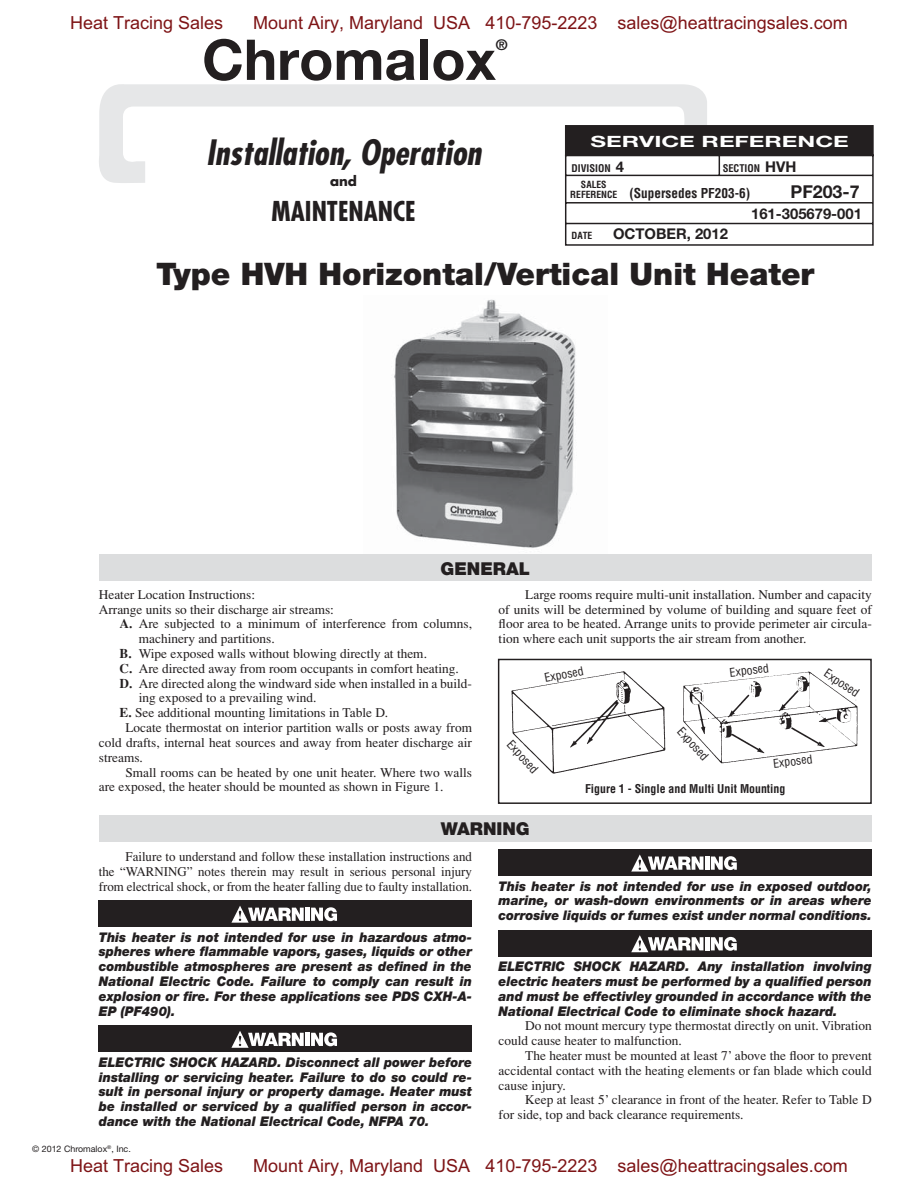
<style>
.page{position:relative;width:918px;height:1188px;background:#fff}
.page>*{position:absolute;margin:0;border:0;box-sizing:border-box;transform-origin:0 0}
.t1{font:700 56.25px "Helvetica Neue";color:#231f20}
.t2{font:italic 700 condensed 34.05px "Futura";color:#231f20}
.t3{font:900 31.05px "Helvetica Neue";color:#231f20}
.t4{font:700 condensed 26.7px "Futura";color:#231f20}
.t5{font:18px "Arial";color:#7e1416}
.t6{font:900 17.7px "Helvetica Neue";color:#231f20}
.t7{font:700 17.7px "Helvetica Neue";color:#231f20}
.t8{font:700 15.6px "Helvetica Neue";color:#fff;scale:1.55 1}
.t9{font:700 14.85px "Helvetica Neue";color:#231f20}
.t10{font:13.35px/14.9px "Times";color:#231f20;text-align:justify}
.t11{font:italic 900 13.35px/14.9px "Helvetica Neue";color:#231f20;text-align:justify;scale:.95 1}
.t12{font:700 condensed 13.35px "Helvetica";color:#231f20}
.t13{font:700 13.35px "Futura";color:#231f20}
.t14{font:condensed 11.85px "Helvetica";color:#231f20}
.t15{font:700 condensed 11.85px "Helvetica";color:#231f20}
.t16{font:700 condensed 10.35px "Helvetica";color:#231f20}
.t17{font:700 condensed 9.6px/10.4px "Helvetica";color:#231f20;text-align:center}
.t18{font:8.85px "Helvetica Neue";color:#231f20}
.s1{font-family:"Helvetica Neue";font-stretch:normal;font-size:14.85px}
.s2{font-weight:700}
</style>
<div class="page">
<svg style="left:99px;top:84px;width:608px;height:99px"></svg>
<svg style="left:564px;top:124px;width:310px;height:122px"></svg>
<img style="left:394px;top:299px;width:182px;height:249px">
<img style="left:511px;top:671px;width:347px;height:103px">
<div style="left:498px;top:659px;width:374px;height:145px;border:1px solid #231f20"></div>
<div style="left:99px;top:815px;width:773px;height:27px;background:#dcddde"></div>
<div style="left:99px;top:900px;width:373px;height:27px;background:#231f20"></div>
<hr style="left:305px;top:908px;width:4px;height:13px;background:#fff">
<svg style="left:311px;top:907px;width:26px;height:14px"></svg>
<svg style="left:231px;top:906px;width:73px;height:17px"></svg>
<div style="left:99px;top:1025px;width:373px;height:27px;background:#231f20"></div>
<hr style="left:305px;top:1033px;width:4px;height:13px;background:#fff">
<svg style="left:311px;top:1032px;width:26px;height:14px"></svg>
<svg style="left:231px;top:1031px;width:73px;height:17px"></svg>
<div style="left:499px;top:849px;width:373px;height:27px;background:#231f20"></div>
<hr style="left:705px;top:857px;width:4px;height:13px;background:#fff">
<svg style="left:711px;top:856px;width:26px;height:14px"></svg>
<svg style="left:631px;top:855px;width:72px;height:17px"></svg>
<div style="left:499px;top:930px;width:373px;height:26px;background:#231f20"></div>
<hr style="left:705px;top:937px;width:4px;height:13px;background:#fff">
<svg style="left:711px;top:937px;width:26px;height:14px"></svg>
<svg style="left:631px;top:935px;width:72px;height:17px"></svg>
<div style="left:99px;top:554px;width:773px;height:27px;background:#dcddde"></div>
<h3 class="t5" style="left:70px;top:16px;width:155px">Heat Tracing Sales</h3>
<h3 class="t5" style="left:253px;top:16px;width:596px">Mount Airy, Maryland USA 410-795-2223 sales@heattracingsales.com</h3>
<h1 class="t1" style="left:202px;top:40px;width:295px">Chromalox</h1>
<p class="t9" style="left:496px;top:40px;width:13px">®</p>
<h2 class="t2" style="left:206px;top:138px;width:276px">Installation, Operation</h2>
<p class="t13" style="left:330px;top:175px;width:28px">and</p>
<h3 class="t4" style="left:272px;top:200px;width:145px">MAINTENANCE</h3>
<p class="t8" style="left:591px;top:135px;width:168px">SERVICE REFERENCE</p>
<h3 class="t7" style="left:790px;top:185px;width:71px">PF203-7</h3>
<p class="t9" style="left:751px;top:208px;width:112px">161-305679-001</p>
<p class="t9" style="left:613px;top:228px;width:116px">OCTOBER, 2012</p>
<p class="t16" style="left:572px;top:164px;width:54px">DIVISION <span class="s1">4</span></p>
<p class="t16" style="left:723px;top:164px;width:75px">SECTION <span class="s1">HVH</span></p>
<p class="t17" style="left:570px;top:180px;width:49px">SALES<br>REFERENCE</p>
<p class="t17" style="left:572px;top:231px;width:22px">DATE</p>
<p class="t12" style="left:629px;top:188px;width:123px">(Supersedes PF203-6)</p>
<h3 class="t3" style="left:156px;top:263px;width:660px">Type HVH Horizontal/Vertical Unit Heater</h3>
<h3 class="t6" style="left:441px;top:562px;width:91px">GENERAL</h3>
<p class="t10" style="left:99px;top:588px;width:158px">Heater Location Instructions:</p>
<p class="t10" style="left:99px;top:603px;width:237px">Arrange units so their discharge air streams:</p>
<p class="t10" style="left:120px;top:618px;width:354px"><span class="s2">A.</span> Are subjected to a minimum of interference from columns,</p>
<p class="t10" style="left:139px;top:633px;width:137px">machinery and partitions.</p>
<p class="t10" style="left:120px;top:647px;width:309px"><span class="s2">B.</span> Wipe exposed walls without blowing directly at them.</p>
<p class="t10" style="left:120px;top:662px;width:341px"><span class="s2">C.</span> Are directed away from room occupants in comfort heating.</p>
<p class="t10" style="left:120px;top:677px;width:354px"><span class="s2">D.</span> Are directed along the windward side when installed in a build-</p>
<p class="t10" style="left:139px;top:692px;width:179px">ing exposed to a prevailing wind.</p>
<p class="t10" style="left:120px;top:707px;width:270px"><span class="s2">E.</span> See additional mounting limitations in Table D.</p>
<p class="t10" style="left:126px;top:721px;width:348px">Locate thermostat on interior partition walls or posts away from</p>
<p class="t10" style="left:99px;top:736px;width:375px">cold drafts, internal heat sources and away from heater discharge air</p>
<p class="t10" style="left:99px;top:751px;width:46px">streams.</p>
<p class="t10" style="left:126px;top:766px;width:348px">Small rooms can be heated by one unit heater. Where two walls</p>
<p class="t10" style="left:99px;top:781px;width:346px">are exposed, the heater should be mounted as shown in Figure 1.</p>
<p class="t10" style="left:499px;top:588px;width:375px;text-indent:27px">Large rooms require multi-unit installation. Number and capacity of units will be determined by volume of building and square feet of floor area to be heated. Arrange units to provide perimeter air circula&shy;tion where each unit supports the air stream from another.</p>
<p class="t14" style="left:544px;top:673px;width:41px;rotate:-11deg">Exposed</p>
<p class="t14" style="left:729px;top:668px;width:41px;rotate:-7deg">Exposed</p>
<p class="t14" style="left:828px;top:668px;width:41px;rotate:34deg">Exposed</p>
<p class="t14" style="left:513px;top:739px;width:41px;rotate:47deg">Exposed</p>
<p class="t14" style="left:683px;top:726px;width:41px;rotate:47deg">Exposed</p>
<p class="t14" style="left:773px;top:759px;width:41px;rotate:-7deg">Exposed</p>
<p class="t15" style="left:585px;top:784px;width:202px">Figure 1 - Single and Multi Unit Mounting</p>
<h3 class="t6" style="left:441px;top:822px;width:90px">WARNING</h3>
<p class="t10" style="left:99px;top:850px;width:375px;text-indent:27px">Failure to understand and follow these installation instructions and the “WARNING” notes therein may result in serious personal injury from electrical shock, or from the heater falling due to faulty installation.</p>
<p class="t11" style="left:99px;top:931px;width:394px">This heater is not intended for use in hazardous atmo&shy;spheres where flammable vapors, gases, liquids or other combustible atmospheres are present as defined in the National Electric Code. Failure to comply can result in explosion or fire. For these applications see PDS CXH-A-EP (PF490).</p>
<p class="t11" style="left:99px;top:1056px;width:394px">ELECTRIC SHOCK HAZARD. Disconnect all power before installing or servicing heater. Failure to do so could re&shy;sult in personal injury or property damage. Heater must be installed or serviced by a qualified person in accor&shy;dance with the National Electrical Code, NFPA 70.</p>
<p class="t11" style="left:499px;top:879px;width:394px">This heater is not intended for use in exposed outdoor, marine, or wash-down environments or in areas where corrosive liquids or fumes exist under normal conditions.</p>
<p class="t11" style="left:499px;top:960px;width:394px">ELECTRIC SHOCK HAZARD. Any installation involving electric heaters must be performed by a qualified person and must be effectivley grounded in accordance with the National Electrical Code to eliminate shock hazard.</p>
<p class="t10" style="left:499px;top:1020px;width:375px;text-indent:27px">Do not mount mercury type thermostat directly on unit. Vibration could cause heater to malfunction.</p>
<p class="t10" style="left:499px;top:1049px;width:375px;text-indent:27px">The heater must be mounted at least 7’ above the floor to prevent accidental contact with the heating elements or fan blade which could cause injury.</p>
<p class="t10" style="left:499px;top:1094px;width:375px;text-indent:27px">Keep at least 5’ clearance in front of the heater. Refer to Table D for side, top and back clearance requirements.</p>
<p class="t18" style="left:32px;top:1146px;width:100px">© 2012 Chromalox<sup>®</sup>, Inc.</p>
<h3 class="t5" style="left:70px;top:1159px;width:155px">Heat Tracing Sales</h3>
<h3 class="t5" style="left:253px;top:1159px;width:596px">Mount Airy, Maryland USA 410-795-2223 sales@heattracingsales.com</h3>
</div>
